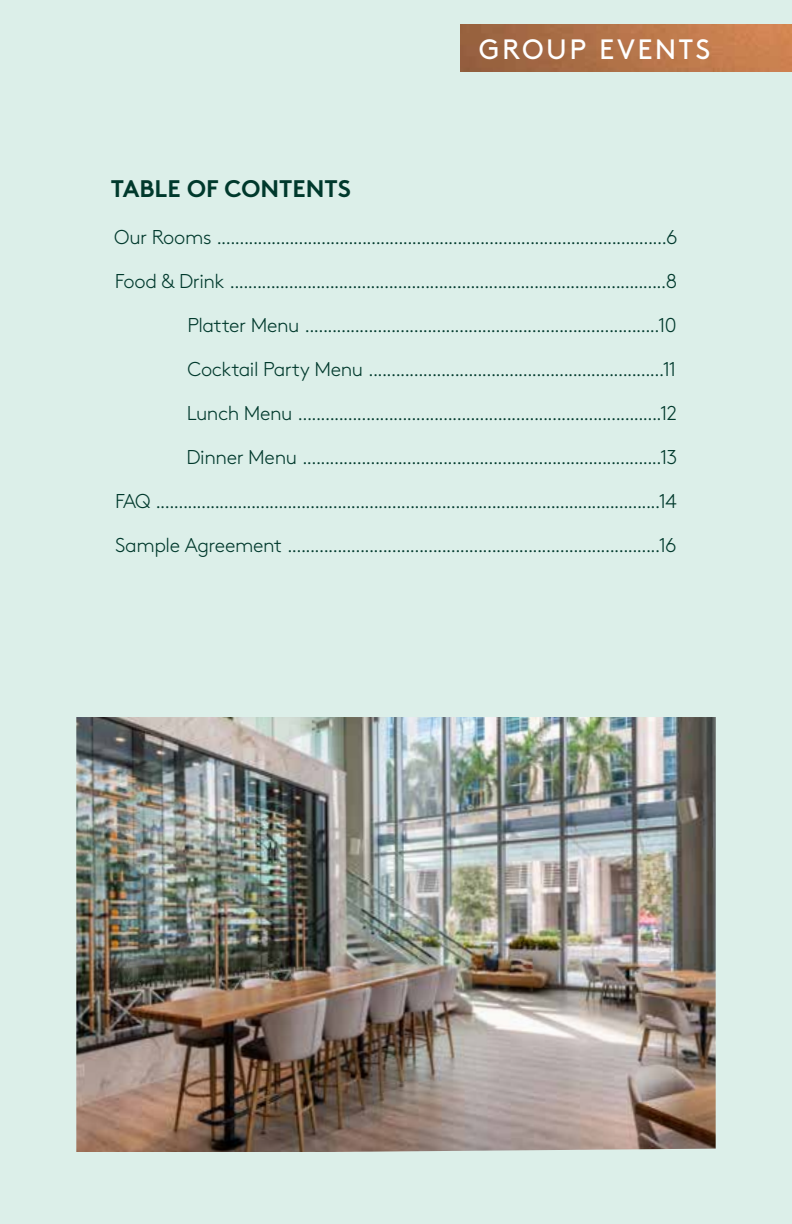
<style>
.page{position:relative;width:792px;height:1224px;background:#dcefe9}
.page>*{position:absolute;margin:0;border:0;box-sizing:border-box;transform-origin:0 0}
.t1{font:28px "Brown";letter-spacing:.09em;color:#fff}
.t2{font:700 24px "Brown";color:#00392c}
.t3{font:300 20px "Brown";letter-spacing:-.02em;color:#00392c}
</style>
<div class="page">
<img style="left:76px;top:717px;width:640px;height:435px">
<img style="left:461px;top:25px;width:331px;height:47px">
<p class="t2" style="left:111px;top:169px;width:241px">TABLE OF CONTENTS</p>
<h1 class="t1" style="left:479px;top:28px;width:233px">GROUP EVENTS</h1>
<p class="t3" style="left:114px;top:222px;width:565px">Our Rooms ...................................................................................................6</p>
<p class="t3" style="left:115px;top:266px;width:564px">Food &amp; Drink ................................................................................................8</p>
<p class="t3" style="left:187px;top:310px;width:491px">Platter Menu ..............................................................................10</p>
<p class="t3" style="left:188px;top:354px;width:490px">Cocktail Party Menu .................................................................11</p>
<p class="t3" style="left:187px;top:398px;width:492px">Lunch Menu ................................................................................12</p>
<p class="t3" style="left:187px;top:442px;width:492px">Dinner Menu ...............................................................................13</p>
<p class="t3" style="left:115px;top:486px;width:563px">FAQ ...............................................................................................................14</p>
<p class="t3" style="left:115px;top:530px;width:563px">Sample Agreement ..................................................................................16</p>
</div>
